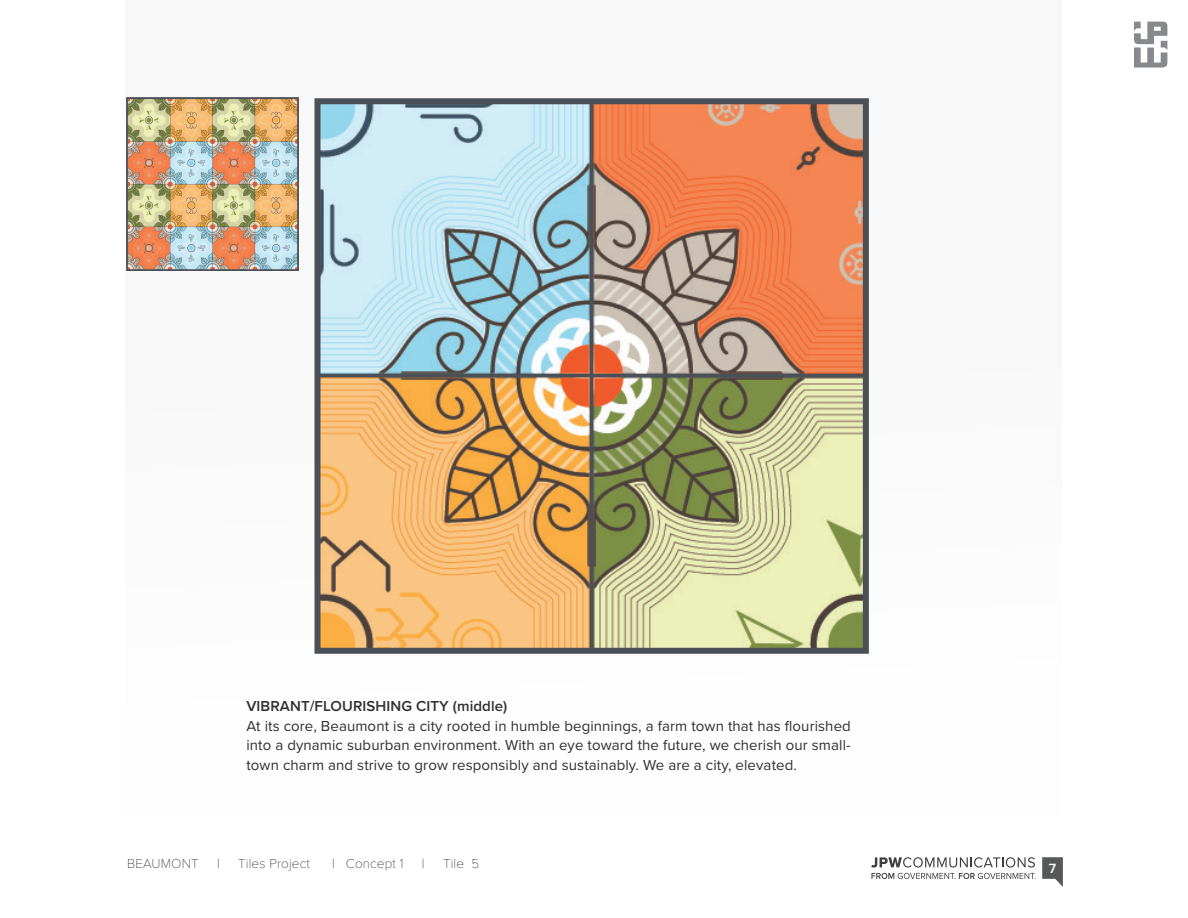
<style>
.page{position:relative;width:1188px;height:918px;background:#fff}
.page>*{position:absolute;margin:0;border:0;box-sizing:border-box;transform-origin:0 0}
.t1{font:15px/19.5px "Proxima Nova";letter-spacing:.005em;color:#312f30;text-align:justify}
.t2{font:600 15px "Proxima Nova";letter-spacing:.005em;color:#312f30}
.t3{font:600 13.8px "Proxima Nova";color:#fff}
.t4{font:100 13.5px "Proxima Nova T";letter-spacing:.01em;color:#231f20}
</style>
<div class="page">
<svg style="left:1042px;top:857px;width:21px;height:30px"></svg>
<svg style="left:871px;top:857px;width:165px;height:22px"></svg>
<svg style="left:1134px;top:22px;width:33px;height:46px"></svg>
<div style="left:126px;top:0;width:936px;height:818px;background:#f8f8f9"></div>
<img style="left:322px;top:105px;width:540px;height:542px">
<img style="left:126px;top:98px;width:173px;height:172px">
<div style="left:315px;top:98px;width:554px;height:556px;border:6px solid #4a5056"></div>
<p class="t2" style="left:246px;top:695px;width:263px">VIBRANT/FLOURISHING CITY (middle)</p>
<p class="t1" style="left:246px;top:715px;width:606px">At its core, Beaumont is a city rooted in humble beginnings, a farm town that has flourished into a dynamic suburban environment. With an eye toward the future, we cherish our small&shy;town charm and strive to grow responsibly and sustainably. We are a city, elevated.</p>
<p class="t4" style="left:127px;top:853px;width:73px">BEAUMONT</p>
<p class="t4" style="left:217px;top:853px;width:4px">|</p>
<p class="t4" style="left:238px;top:853px;width:73px">Tiles Project</p>
<p class="t4" style="left:332px;top:853px;width:73px">| Concept 1</p>
<p class="t4" style="left:422px;top:853px;width:4px">|</p>
<p class="t4" style="left:443px;top:853px;width:38px">Tile 5</p>
<p class="t3" style="left:1049px;top:858px;width:9px">7</p>
</div>
